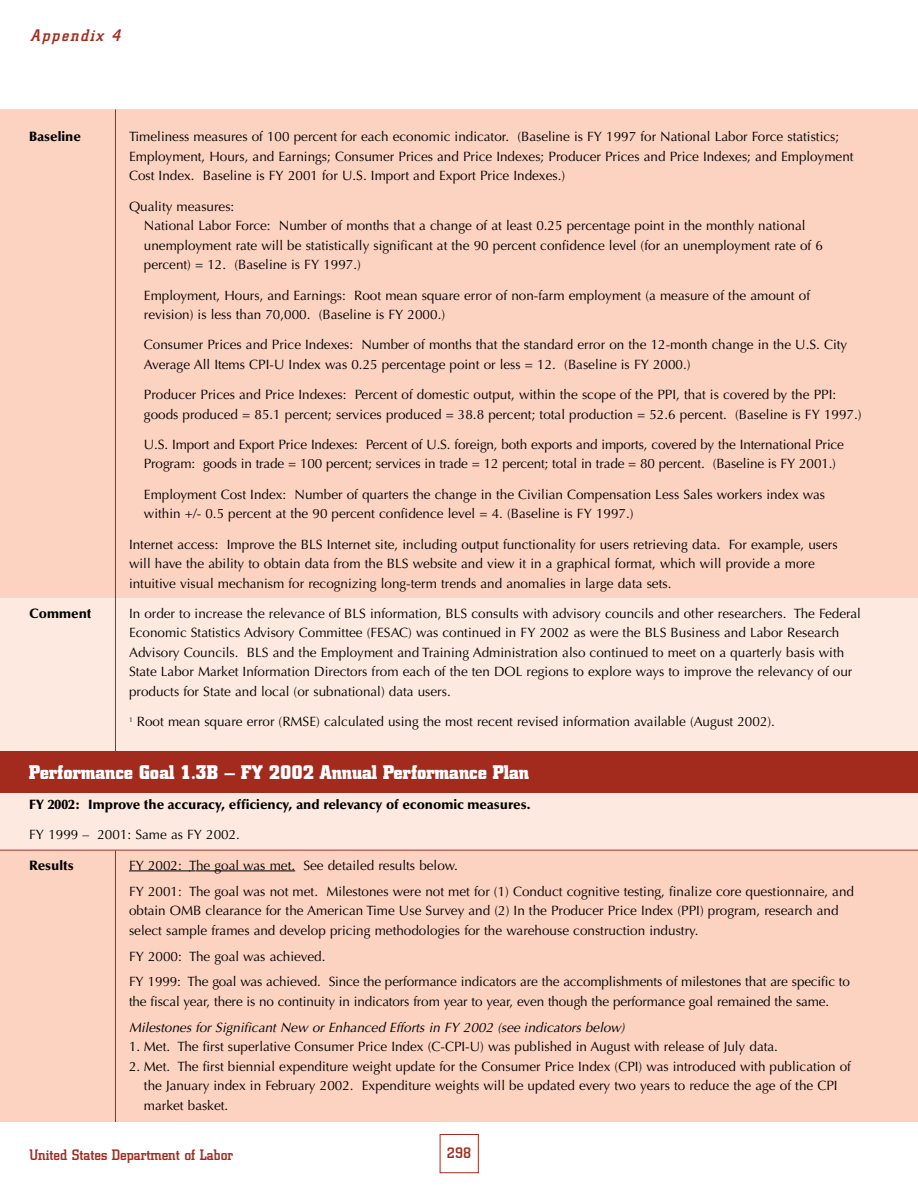
<style>
.page{position:relative;width:918px;height:1188px;background:#fff}
.page>*{position:absolute;margin:0;border:0;box-sizing:border-box;transform-origin:0 0}
.t1{font:700 19.5px "City";color:#fff}
.t2{font:italic 500 16.5px "City";letter-spacing:.11em;color:#a22b1e}
.t3{font:500 15px "City";color:#a22b1e}
.t4{font:13.5px/19.5px "Optima";color:#000}
.t5{font:900 13.5px "Optima";color:#000}
.t6{font:italic 13.5px "Optima";color:#000}
</style>
<div class="page">
<div style="left:440px;top:1134px;width:39px;height:39px;border:1px solid #a22b1e"></div>
<div style="left:0;top:110px;width:918px;height:1012px;background:#fcd2c1"></div>
<div style="left:0;top:599px;width:918px;height:152px;background:#fde9e0"></div>
<hr style="left:115px;top:110px;width:1px;height:643px;background:#a22b1e">
<div style="left:0;top:789px;width:918px;height:61px;background:#fde9e0"></div>
<div style="left:0;top:751px;width:918px;height:41px;background:#a22b1e"></div>
<hr style="left:129px;top:871px;width:61px;height:1px;background:#000">
<hr style="left:196px;top:871px;width:58px;height:1px;background:#000">
<hr style="left:254px;top:871px;width:41px;height:1px;background:#000">
<hr style="left:115px;top:850px;width:1px;height:272px;background:#a22b1e">
<hr style="left:0;top:850px;width:918px;height:1px;background:#a22b1e">
<p class="t2" style="left:31px;top:30px;width:91px">Appendix 4</p>
<p class="t5" style="left:29px;top:131px;width:53px">Baseline</p>
<p class="t4" style="left:129px;top:128px;width:726px">Timeliness measures of 100 percent for each economic indicator. (Baseline is FY 1997 for National Labor Force statistics;<br>Employment, Hours, and Earnings; Consumer Prices and Price Indexes; Producer Prices and Price Indexes; and Employment<br>Cost Index. Baseline is FY 2001 for U.S. Import and Export Price Indexes.)</p>
<p class="t4" style="left:144px;top:198px;width:681px;text-indent:-15px">Quality measures:<br>National Labor Force: Number of months that a change of at least 0.25 percentage point in the monthly national unemployment rate will be statistically significant at the 90 percent confidence level (for an unemployment rate of 6 percent) = 12. (Baseline is FY 1997.)</p>
<p class="t4" style="left:144px;top:286px;width:668px">Employment, Hours, and Earnings: Root mean square error of non-farm employment (a measure of the amount of revision) is less than 70,000. (Baseline is FY 2000.)</p>
<p class="t4" style="left:144px;top:336px;width:705px">Consumer Prices and Price Indexes: Number of months that the standard error on the 12-month change in the U.S. City<br>Average All Items CPI-U Index was 0.25 percentage point or less = 12. (Baseline is FY 2000.)</p>
<p class="t4" style="left:144px;top:386px;width:719px">Producer Prices and Price Indexes: Percent of domestic output, within the scope of the PPI, that is covered by the PPI: goods produced = 85.1 percent; services produced = 38.8 percent; total production = 52.6 percent. (Baseline is FY 1997.)</p>
<p class="t4" style="left:144px;top:436px;width:701px">U.S. Import and Export Price Indexes: Percent of U.S. foreign, both exports and imports, covered by the International Price<br>Program: goods in trade = 100 percent; services in trade = 12 percent; total in trade = 80 percent. (Baseline is FY 2001.)</p>
<p class="t4" style="left:144px;top:486px;width:683px">Employment Cost Index: Number of quarters the change in the Civilian Compensation Less Sales workers index was within +/- 0.5 percent at the 90 percent confidence level = 4. (Baseline is FY 1997.)</p>
<p class="t4" style="left:129px;top:535px;width:710px">Internet access: Improve the BLS Internet site, including output functionality for users retrieving data. For example, users will have the ability to obtain data from the BLS website and view it in a graphical format, which will provide a more intuitive visual mechanism for recognizing long-term trends and anomalies in large data sets.</p>
<p class="t5" style="left:29px;top:608px;width:64px">Comment</p>
<p class="t4" style="left:129px;top:605px;width:734px">In order to increase the relevance of BLS information, BLS consults with advisory councils and other researchers. The Federal Economic Statistics Advisory Committee (FESAC) was continued in FY 2002 as were the BLS Business and Labor Research Advisory Councils. BLS and the Employment and Training Administration also continued to meet on a quarterly basis with State Labor Market Information Directors from each of the ten DOL regions to explore ways to improve the relevancy of our products for State and local (or subnational) data users.</p>
<p class="t4" style="left:129px;top:713px;width:648px"><sup>1</sup> Root mean square error (RMSE) calculated using the most recent revised information available (August 2002).</p>
<h1 class="t1" style="left:29px;top:765px;width:501px">Performance Goal 1.3B – FY 2002 Annual Performance Plan</h1>
<p class="t5" style="left:29px;top:799px;width:503px">FY 2002: Improve the accuracy, efficiency, and relevancy of economic measures.</p>
<p class="t4" style="left:29px;top:826px;width:212px">FY 1999 – 2001: Same as FY 2002.</p>
<p class="t5" style="left:29px;top:859px;width:46px">Results</p>
<p class="t4" style="left:129px;top:853px;width:727px;line-height:26px">FY 2002: The goal was met. See detailed results below.<br>FY 2001: The goal was not met. Milestones were not met for (1) Conduct cognitive testing, finalize core questionnaire, and</p>
<p class="t4" style="left:129px;top:902px;width:711px">obtain OMB clearance for the American Time Use Survey and (2) In the Producer Price Index (PPI) program, research and select sample frames and develop pricing methodologies for the warehouse construction industry.</p>
<p class="t4" style="left:129px;top:944px;width:723px;line-height:26px">FY 2000: The goal was achieved.<br>FY 1999: The goal was achieved. Since the performance indicators are the accomplishments of milestones that are specific to</p>
<p class="t4" style="left:129px;top:993px;width:702px">the fiscal year, there is no continuity in indicators from year to year, even though the performance goal remained the same.</p>
<p class="t6" style="left:129px;top:1022px;width:497px">Milestones for Significant New or Enhanced Efforts in FY 2002 (see indicators below)</p>
<p class="t4" style="left:129px;top:1038px;width:650px">1. Met. The first superlative Consumer Price Index (C-CPI-U) was published in August with release of July data.</p>
<p class="t4" style="left:144px;top:1058px;width:709px;text-indent:-15px">2. Met. The first biennial expenditure weight update for the Consumer Price Index (CPI) was introduced with publication of the January index in February 2002. Expenditure weights will be updated every two years to reduce the age of the CPI market basket.</p>
<p class="t3" style="left:29px;top:1149px;width:205px">United States Department of Labor</p>
<p class="t3" style="left:447px;top:1147px;width:26px">298</p>
</div>
